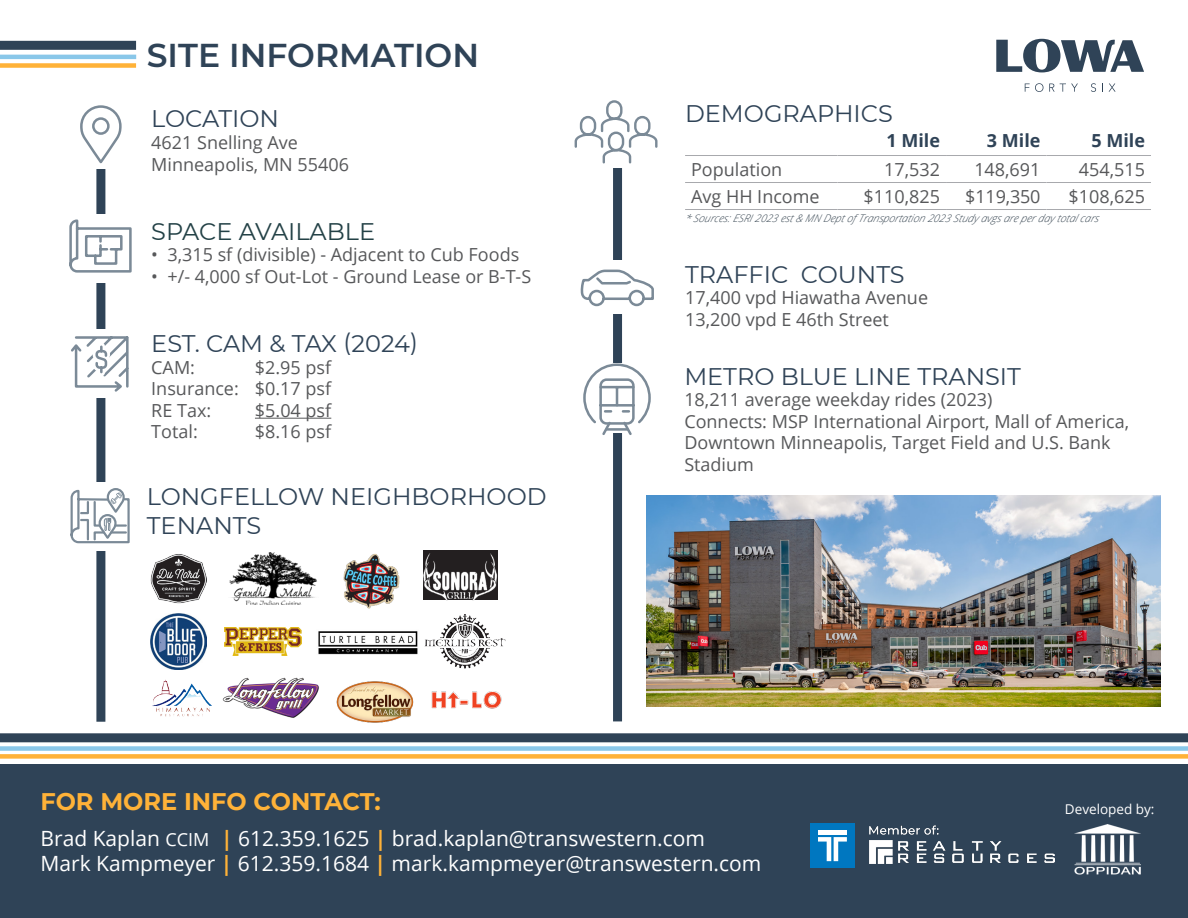
<style>
.page{position:relative;width:1188px;height:918px;background:#fff}
.page>*{position:absolute;margin:0;border:0;box-sizing:border-box;transform-origin:0 0}
.t1{font:600 33px "Montserrat";color:#2f4357}
.t2{font:24px "Montserrat";color:#2f4357}
.t3{font:700 24px "Montserrat";color:#ffb238}
.t4{font:24px "Montserrat";color:#234146}
.t5{font:21px "Open Sans";color:#fff}
.t6{font:18px/21.6px "Open Sans";color:#57585a}
.FirstName_LastName{font:700 18px "Open Sans";color:#2f4357}
.t7{font:13.5px "Open Sans";color:#fff}
.subheads{font:italic 300 10.5px "Open Sans";color:#3c4a55}
.s1{font-size:18px}
.s2{font-weight:700;color:#ffb238}
</style>
<div class="page">
<div style="left:96px;top:110px;width:9px;height:612px;background:#2f4357"></div>
<img style="left:647px;top:495px;width:514px;height:211px">
<div style="left:613px;top:104px;width:9px;height:617px;background:#2f4357"></div>
<hr style="left:255px;top:418px;width:76px;height:1px;background:#57585a">
<hr style="left:685px;top:209px;width:152px;height:1px;background:#a8a9ad">
<hr style="left:837px;top:209px;width:109px;height:1px;background:#a8a9ad">
<hr style="left:946px;top:209px;width:101px;height:1px;background:#a8a9ad">
<hr style="left:1047px;top:209px;width:104px;height:1px;background:#a8a9ad">
<hr style="left:685px;top:182px;width:152px;height:1px;background:#a8a9ad">
<hr style="left:837px;top:182px;width:109px;height:1px;background:#a8a9ad">
<hr style="left:946px;top:182px;width:101px;height:1px;background:#a8a9ad">
<hr style="left:1047px;top:182px;width:104px;height:1px;background:#a8a9ad">
<hr style="left:685px;top:155px;width:152px;height:1px;background:#a8a9ad">
<hr style="left:837px;top:155px;width:109px;height:1px;background:#a8a9ad">
<hr style="left:946px;top:155px;width:101px;height:1px;background:#a8a9ad">
<hr style="left:1047px;top:155px;width:104px;height:1px;background:#a8a9ad">
<svg style="left:996px;top:39px;width:148px;height:33px"></svg>
<svg style="left:1025px;top:83px;width:18px;height:9px"></svg>
<svg style="left:1049px;top:84px;width:29px;height:8px"></svg>
<svg style="left:1091px;top:83px;width:5px;height:9px"></svg>
<svg style="left:1109px;top:84px;width:7px;height:8px"></svg>
<img style="left:151px;top:554px;width:56px;height:50px">
<img style="left:224px;top:627px;width:78px;height:29px">
<img style="left:343px;top:553px;width:57px;height:56px">
<img style="left:151px;top:613px;width:56px;height:56px">
<img style="left:229px;top:552px;width:88px;height:52px">
<img style="left:152px;top:680px;width:57px;height:26px">
<img style="left:431px;top:691px;width:71px;height:18px">
<img style="left:336px;top:681px;width:78px;height:41px">
<img style="left:318px;top:631px;width:100px;height:24px">
<img style="left:423px;top:551px;width:74px;height:49px">
<img style="left:453px;top:614px;width:37px;height:24px">
<div style="left:0;top:765px;width:1188px;height:153px;background:#2f4357"></div>
<div style="left:810px;top:823px;width:45px;height:45px;background:#0077c0"></div>
<svg style="left:818px;top:837px;width:29px;height:24px"></svg>
<hr style="left:818px;top:831px;width:29px;height:4px;background:#fff">
<img style="left:869px;top:825px;width:186px;height:39px">
<div style="left:0;top:41px;width:136px;height:9px;background:#2f4357"></div>
<hr style="left:0;top:55px;width:136px;height:4px;background:#89c7e9">
<div style="left:0;top:63px;width:136px;height:5px;background:#ffb238"></div>
<div style="left:0;top:746px;width:1188px;height:5px;background:#89c7e9"></div>
<div style="left:0;top:754px;width:1188px;height:5px;background:#ffb238"></div>
<div style="left:0;top:733px;width:1188px;height:9px;background:#2f4357"></div>
<img style="left:222px;top:677px;width:97px;height:41px">
<div style="left:62px;top:329px;width:78px;height:69px;background:#fff"></div>
<svg style="left:71px;top:336px;width:58px;height:56px"></svg>
<div style="left:60px;top:482px;width:79px;height:69px;background:#fff"></div>
<svg style="left:70px;top:488px;width:60px;height:56px"></svg>
<div style="left:577px;top:99px;width:78px;height:69px;background:#fff"></div>
<svg style="left:574px;top:100px;width:84px;height:64px"></svg>
<div style="left:578px;top:260px;width:79px;height:54px;background:#fff"></div>
<svg style="left:581px;top:269px;width:73px;height:38px"></svg>
<svg style="left:583px;top:362px;width:68px;height:75px"></svg>
<div style="left:61px;top:214px;width:79px;height:69px;background:#fff"></div>
<svg style="left:69px;top:219px;width:63px;height:54px"></svg>
<div style="left:62px;top:100px;width:79px;height:69px;background:#fff"></div>
<svg style="left:80px;top:105px;width:42px;height:59px"></svg>
<img style="left:1075px;top:825px;width:66px;height:50px">
<p class="t1" style="left:147px;top:32px;width:334px">SITE INFORMATION</p>
<p class="t2" style="left:151px;top:102px;width:129px">LOCATION</p>
<p class="t6" style="left:151px;top:131px;width:148px">4621 Snelling Ave</p>
<p class="t6" style="left:151px;top:153px;width:199px">Minneapolis, MN 55406</p>
<p class="t4" style="left:151px;top:214px;width:225px">SPACE AVAILABLE</p>
<p class="t6" style="left:151px;top:243px;width:369px">• 3,315 sf (divisible) - Adjacent to Cub Foods</p>
<p class="t6" style="left:151px;top:265px;width:382px">• +/- 4,000 sf Out-Lot - Ground Lease or B-T-S</p>
<p class="t2" style="left:151px;top:327px;width:269px">EST. CAM &amp; TAX (2024)</p>
<p class="t6" style="left:151px;top:356px;width:45px">CAM:</p>
<p class="t6" style="left:255px;top:356px;width:78px">$2.95 psf</p>
<p class="t6" style="left:151px;top:377px;width:182px">Insurance: $0.17 psf<br>RE Tax:</p>
<p class="t6" style="left:255px;top:399px;width:78px">$5.04 psf</p>
<p class="t6" style="left:151px;top:421px;width:48px">Total:</p>
<p class="t6" style="left:255px;top:421px;width:78px">$8.16 psf</p>
<p class="t2" style="left:147px;top:480px;width:401px">LONGFELLOW NEIGHBORHOOD</p>
<p class="t2" style="left:147px;top:509px;width:116px">TENANTS</p>
<p class="t2" style="left:685px;top:97px;width:209px">DEMOGRAPHICS</p>
<p class="FirstName_LastName" style="left:887px;top:128px;width:55px">1 Mile</p>
<p class="FirstName_LastName" style="left:987px;top:128px;width:55px">3 Mile</p>
<p class="FirstName_LastName" style="left:1091px;top:128px;width:55px">5 Mile</p>
<p class="t6" style="left:691px;top:158px;width:93px">Population</p>
<p class="t6" style="left:884px;top:158px;width:57px">17,532</p>
<p class="t6" style="left:974px;top:158px;width:68px">148,691</p>
<p class="t6" style="left:1079px;top:158px;width:68px">454,515</p>
<p class="t6" style="left:691px;top:185px;width:130px">Avg HH Income</p>
<p class="t6" style="left:864px;top:185px;width:78px">$110,825</p>
<p class="t6" style="left:965px;top:185px;width:77px">$119,350</p>
<p class="t6" style="left:1069px;top:185px;width:78px">$108,625</p>
<p class="subheads" style="left:685px;top:211px;width:419px">*Sources:ESRI2023est&amp; MN Dep tofTransp ortation2023Study avgsarep erday totalcars</p>
<p class="t2" style="left:685px;top:258px;width:221px">TRAFFIC COUNTS</p>
<p class="t6" style="left:685px;top:286px;width:244px">17,400 vpd Hiawatha Avenue<br>13,200 vpd E 46th Street</p>
<p class="t2" style="left:684px;top:360px;width:338px">METRO BLUE LINE TRANSIT</p>
<p class="t6" style="left:684px;top:388px;width:446px">18,211 average weekday rides (2023)<br>Connects: MSP International Airport, Mall of America, Downtown Minneapolis, Target Field and U.S. Bank Stadium</p>
<p class="t3" style="left:40px;top:784px;width:342px">FOR MORE INFO CONTACT:</p>
<p class="t5" style="left:40px;top:824px;width:666px">Brad Kaplan <span class="s1">CCIM</span> <span class="s2">|</span> 612.359.1625 <span class="s2">|</span> brad.kaplan@transwestern.com</p>
<p class="t5" style="left:40px;top:849px;width:722px">Mark Kampmeyer <span class="s2">|</span> 612.359.1684 <span class="s2">|</span> mark.kampmeyer@transwestern.com</p>
<p class="t7" style="left:1065px;top:800px;width:91px">Developed by:</p>
</div>
